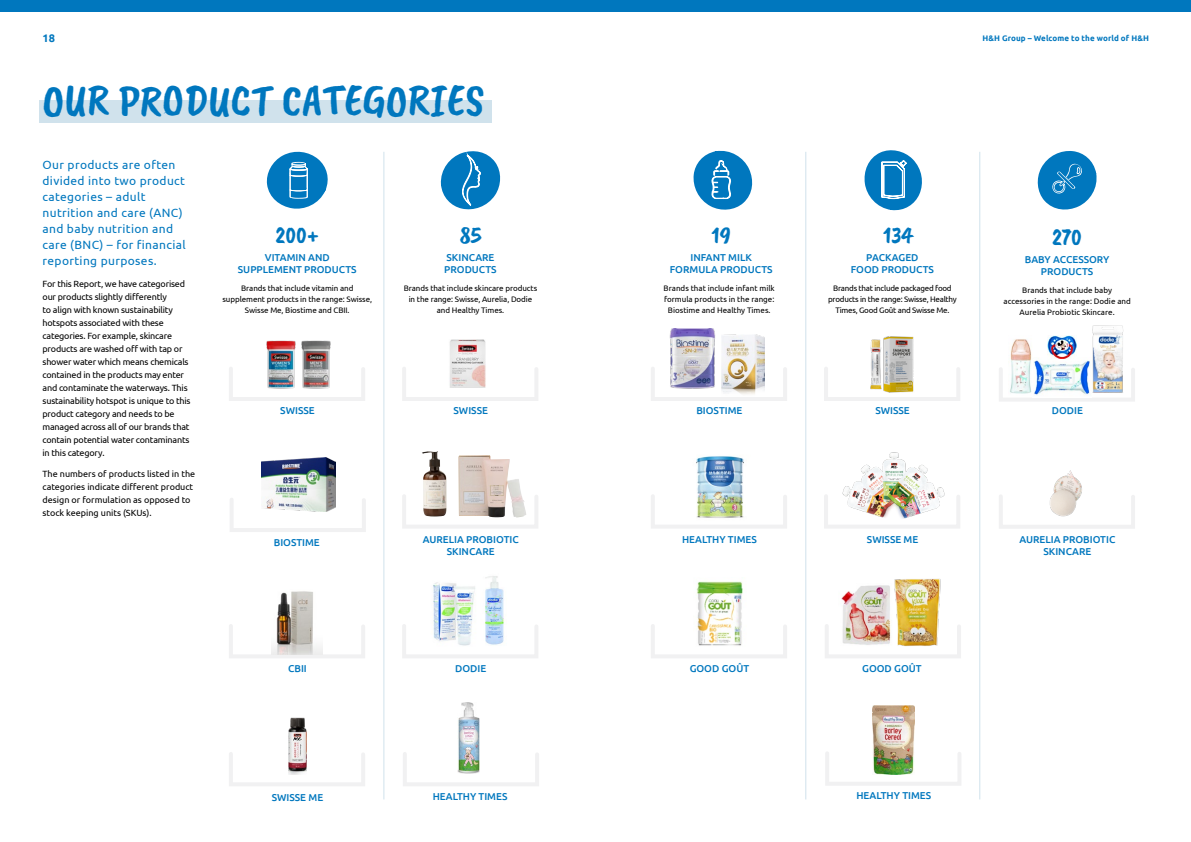
<style>
.page{position:relative;width:1191px;height:842px;background:#fff}
.page>*{position:absolute;margin:0;border:0;box-sizing:border-box;transform-origin:0 0}
.t1{font:45px "Caveat Brush";color:#0077be}
.t2{font:24px "Caveat Brush";color:#0077be}
.t3{font:12px/16px "Ubuntu";letter-spacing:.03em;color:#0077be}
.t4{font:700 11px "Ubuntu";color:#0077be}
.t5{font:500 10px/12px "Ubuntu";color:#0077be;text-align:center}
.t6{font:9px/13px "Ubuntu";letter-spacing:-.02em;color:#000}
.t7{font:9px/13px "Ubuntu";color:#000}
.t8{font:8px/11px "Ubuntu";letter-spacing:-.01em;color:#000;text-align:center}
.t9{font:8px/11px "Ubuntu";letter-spacing:-.03em;color:#000;text-align:center}
.t10{font:700 8px "Ubuntu";letter-spacing:.01em;color:#0077be}
</style>
<div class="page">
<svg style="left:825px;top:752px;width:136px;height:34px"></svg>
<img style="left:872px;top:706px;width:42px;height:68px">
<svg style="left:230px;top:496px;width:136px;height:36px"></svg>
<img style="left:262px;top:458px;width:73px;height:53px">
<svg style="left:266px;top:151px;width:62px;height:58px"></svg>
<svg style="left:440px;top:151px;width:61px;height:59px"></svg>
<svg style="left:229px;top:367px;width:136px;height:34px"></svg>
<svg style="left:402px;top:367px;width:136px;height:34px"></svg>
<hr style="left:383px;top:152px;width:1px;height:647px;background:#d0e2ec">
<svg style="left:229px;top:750px;width:136px;height:36px"></svg>
<svg style="left:402px;top:495px;width:136px;height:33px"></svg>
<svg style="left:229px;top:624px;width:136px;height:34px"></svg>
<svg style="left:402px;top:624px;width:136px;height:34px"></svg>
<svg style="left:403px;top:750px;width:136px;height:36px"></svg>
<img style="left:458px;top:455px;width:68px;height:62px">
<img style="left:421px;top:451px;width:26px;height:65px">
<img style="left:430px;top:582px;width:46px;height:64px">
<img style="left:480px;top:576px;width:27px;height:72px">
<img style="left:458px;top:702px;width:21px;height:71px">
<div style="left:0;top:0;width:1191px;height:12px;background:#0077be"></div>
<div style="left:39px;top:101px;width:452px;height:22px;background:#d0e2ec"></div>
<img style="left:288px;top:717px;width:18px;height:58px">
<img style="left:265px;top:340px;width:32px;height:51px">
<img style="left:300px;top:340px;width:33px;height:52px">
<img style="left:272px;top:591px;width:51px;height:63px">
<img style="left:448px;top:340px;width:39px;height:48px">
<svg style="left:693px;top:150px;width:60px;height:60px"></svg>
<svg style="left:864px;top:150px;width:58px;height:61px"></svg>
<svg style="left:1037px;top:151px;width:60px;height:59px"></svg>
<svg style="left:651px;top:365px;width:136px;height:36px"></svg>
<svg style="left:824px;top:367px;width:136px;height:34px"></svg>
<hr style="left:805px;top:152px;width:1px;height:647px;background:#d0e2ec">
<hr style="left:979px;top:152px;width:1px;height:647px;background:#d0e2ec">
<svg style="left:651px;top:495px;width:136px;height:33px"></svg>
<svg style="left:824px;top:495px;width:136px;height:33px"></svg>
<svg style="left:651px;top:624px;width:136px;height:34px"></svg>
<img style="left:693px;top:581px;width:53px;height:67px">
<img style="left:682px;top:456px;width:76px;height:65px">
<img style="left:668px;top:328px;width:49px;height:62px">
<svg style="left:825px;top:624px;width:136px;height:34px"></svg>
<img style="left:838px;top:585px;width:55px;height:65px">
<img style="left:880px;top:579px;width:71px;height:69px">
<img style="left:878px;top:336px;width:40px;height:59px">
<img style="left:868px;top:336px;width:14px;height:55px">
<img style="left:836px;top:452px;width:114px;height:70px">
<svg style="left:999px;top:368px;width:136px;height:33px"></svg>
<img style="left:1033px;top:358px;width:58px;height:39px">
<img style="left:1047px;top:336px;width:29px;height:22px">
<img style="left:1008px;top:339px;width:24px;height:56px">
<img style="left:1087px;top:325px;width:40px;height:70px">
<svg style="left:999px;top:495px;width:136px;height:34px"></svg>
<img style="left:1047px;top:470px;width:39px;height:50px">
<img style="left:721px;top:334px;width:43px;height:63px">
<p class="t4" style="left:43px;top:32px;width:14px">18</p>
<p class="t10" style="left:982px;top:33px;width:168px">H&amp;H Group – Welcome to the world of H&amp;H</p>
<h1 class="t1" style="left:42px;top:75px;width:444px">OUR PRODUCT CATEGORIES</h1>
<h3 class="t3" style="left:43px;top:156px;width:145px">Our products are often divided into two product categories – adult nutrition and care (ANC) and baby nutrition and care (BNC) – for financial reporting purposes.</h3>
<p class="t6" style="left:43px;top:277px;width:149px">For this Report, we have categorised our products slightly differently<br>to align with known sustainability hotspots associated with these categories. For example, skincare products are washed off with tap or shower water which means chemicals contained in the products may enter and contaminate the waterways. This sustainability hotspot is unique to this product category and needs to be managed across all of our brands that contain potential water contaminants in this category.</p>
<p class="t7" style="left:43px;top:467px;width:154px">The numbers of products listed in the categories indicate different product design or formulation as opposed to stock keeping units (SKUs).</p>
<h2 class="t2" style="left:275px;top:221px;width:45px">200+</h2>
<h2 class="t2" style="left:460px;top:221px;width:23px">85</h2>
<p class="t5" style="left:444px;top:251px;width:54px;text-align:left">SKINCARE<br>PRODUCTS</p>
<p class="t5" style="left:238px;top:251px;width:120px">VITAMIN AND<br>SUPPLEMENT PRODUCTS</p>
<p class="t8" style="left:222px;top:282px;width:151px">Brands that include vitamin and supplement products in the range: Swisse,<br>Swisse Me, Biostime and CBII.</p>
<p class="t8" style="left:404px;top:282px;width:135px">Brands that include skincare products in the range: Swisse, Aurelia, Dodie and Healthy Times.</p>
<p class="t5" style="left:280px;top:404px;width:36px">SWISSE</p>
<p class="t5" style="left:453px;top:404px;width:36px">SWISSE</p>
<h2 class="t2" style="left:711px;top:221px;width:21px">19</h2>
<h2 class="t2" style="left:883px;top:221px;width:31px">134</h2>
<h2 class="t2" style="left:1052px;top:223px;width:31px">270</h2>
<p class="t8" style="left:663px;top:282px;width:113px">Brands that include infant milk formula products in the range:<br>Biostime and Healthy Times.</p>
<p class="t9" style="left:828px;top:282px;width:130px">Brands that include packaged food products in the range: Swisse, Healthy<br>Times, Good Goût and Swisse Me.</p>
<p class="t8" style="left:1003px;top:284px;width:129px">Brands that include baby accessories in the range: Dodie and<br>Aurelia Probiotic Skincare.</p>
<p class="t5" style="left:670px;top:251px;width:104px">INFANT MILK<br>FORMULA PRODUCTS</p>
<p class="t5" style="left:851px;top:251px;width:84px">PACKAGED<br>FOOD PRODUCTS</p>
<p class="t5" style="left:1024px;top:253px;width:86px">BABY ACCESSORY<br>PRODUCTS</p>
<p class="t5" style="left:696px;top:404px;width:48px">BIOSTIME</p>
<p class="t5" style="left:875px;top:404px;width:36px">SWISSE</p>
<p class="t5" style="left:1051px;top:404px;width:33px">DODIE</p>
<p class="t5" style="left:274px;top:536px;width:48px">BIOSTIME</p>
<p class="t5" style="left:423px;top:533px;width:97px">AURELIA PROBIOTIC<br>SKINCARE</p>
<p class="t5" style="left:682px;top:533px;width:76px">HEALTHY TIMES</p>
<p class="t5" style="left:867px;top:533px;width:53px">SWISSE ME</p>
<p class="t5" style="left:1019px;top:533px;width:97px">AURELIA PROBIOTIC<br>SKINCARE</p>
<p class="t5" style="left:288px;top:662px;width:20px">CBII</p>
<p class="t5" style="left:455px;top:662px;width:33px">DODIE</p>
<p class="t5" style="left:689px;top:662px;width:61px">GOOD GOÛT</p>
<p class="t5" style="left:862px;top:662px;width:61px">GOOD GOÛT</p>
<p class="t5" style="left:272px;top:791px;width:53px">SWISSE ME</p>
<p class="t5" style="left:433px;top:790px;width:76px">HEALTHY TIMES</p>
<p class="t5" style="left:856px;top:789px;width:76px">HEALTHY TIMES</p>
</div>
